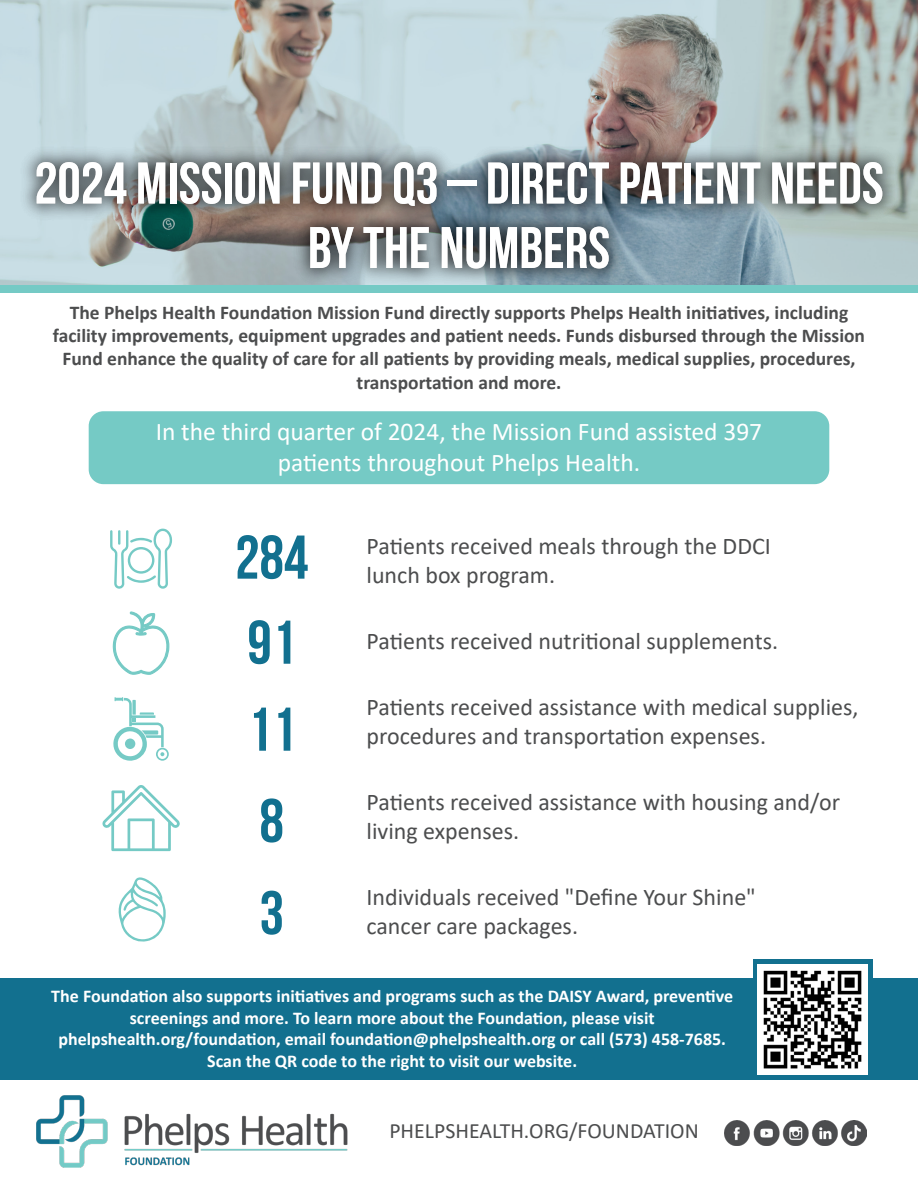
<style>
.page{position:relative;width:918px;height:1188px;background:#fff}
.page>*{position:absolute;margin:0;border:0;box-sizing:border-box;transform-origin:0 0}
.t1{font:700 61.65px/88.9px "Bebas Neue";color:#12708f}
.t2{font:700 58.5px/64.5px "Bebas Neue";color:#fff;text-align:center}
.t3{font:25.5px/30.6px "Calibri";color:#fff;text-align:center}
.t4{font:24px/28.8px "Calibri";color:#4c4d4e}
.t5{font:21.9px "Calibri";color:#4c4d4e}
.t6{font:700 19.5px/23.4px "Calibri";color:#4c4d4e;text-align:center}
.t7{font:700 18px/21.6px "Calibri";color:#fff;text-align:center}
</style>
<div class="page">
<svg style="left:0;top:0;width:918px;height:286px;background:#b7c2c3"></svg>
<div style="left:0;top:978px;width:918px;height:102px;background:#12708f"></div>
<div style="left:753px;top:959px;width:120px;height:120px;background:#12708f"></div>
<div style="left:89px;top:411px;width:740px;height:73px;background:#75cac5;border-radius:15px"></div>
<svg style="left:110px;top:528px;width:62px;height:61px"></svg>
<svg style="left:112px;top:611px;width:58px;height:64px"></svg>
<svg style="left:113px;top:697px;width:56px;height:64px"></svg>
<svg style="left:118px;top:877px;width:48px;height:65px"></svg>
<img style="left:758px;top:964px;width:110px;height:110px">
<img style="left:725px;top:1120px;width:142px;height:26px">
<img style="left:36px;top:1095px;width:312px;height:73px">
<img style="left:12px;top:131px;width:894px;height:155px">
<div style="left:0;top:286px;width:918px;height:7px;background:#75cac5"></div>
<svg style="left:102px;top:785px;width:78px;height:66px"></svg>
<h2 class="t2" style="left:34px;top:150px;width:851px">2024 MISSION FUND Q3 – DIRECT PATIENT NEEDS<br>BY THE NUMBERS</h2>
<p class="t6" style="left:53px;top:300px;width:814px">The Phelps Health Foundation Mission Fund directly supports Phelps Health initiatives, including facility improvements, equipment upgrades and patient needs. Funds disbursed through the Mission Fund enhance the quality of care for all patients by providing meals, medical supplies, procedures, transportation and more.</p>
<p class="t3" style="left:156px;top:416px;width:608px">In the third quarter of 2024, the Mission Fund assisted 397 patients throughout Phelps Health.</p>
<h1 class="t1" style="left:235px;top:512px;width:75px">284<br>91<br>11<br>8<br>3</h1>
<p class="t4" style="left:367px;top:531px;width:406px">Patients received meals through the DDCI lunch box program.</p>
<p class="t4" style="left:367px;top:626px;width:413px">Patients received nutritional supplements.</p>
<p class="t4" style="left:367px;top:692px;width:493px">Patients received assistance with medical supplies, procedures and transportation expenses.</p>
<p class="t4" style="left:367px;top:787px;width:475px">Patients received assistance with housing and/or living expenses.</p>
<p class="t4" style="left:367px;top:882px;width:391px">Individuals received "Define Your Shine" cancer care packages.</p>
<p class="t7" style="left:51px;top:985px;width:683px">The Foundation also supports initiatives and programs such as the DAISY Award, preventive screenings and more. To learn more about the Foundation, please visit phelpshealth.org/foundation, email foundation@phelpshealth.org or call (573) 458-7685.<br>Scan the QR code to the right to visit our website.</p>
<p class="t5" style="left:389px;top:1116px;width:311px">PHELPSHEALTH.ORG/FOUNDATION</p>
</div>
